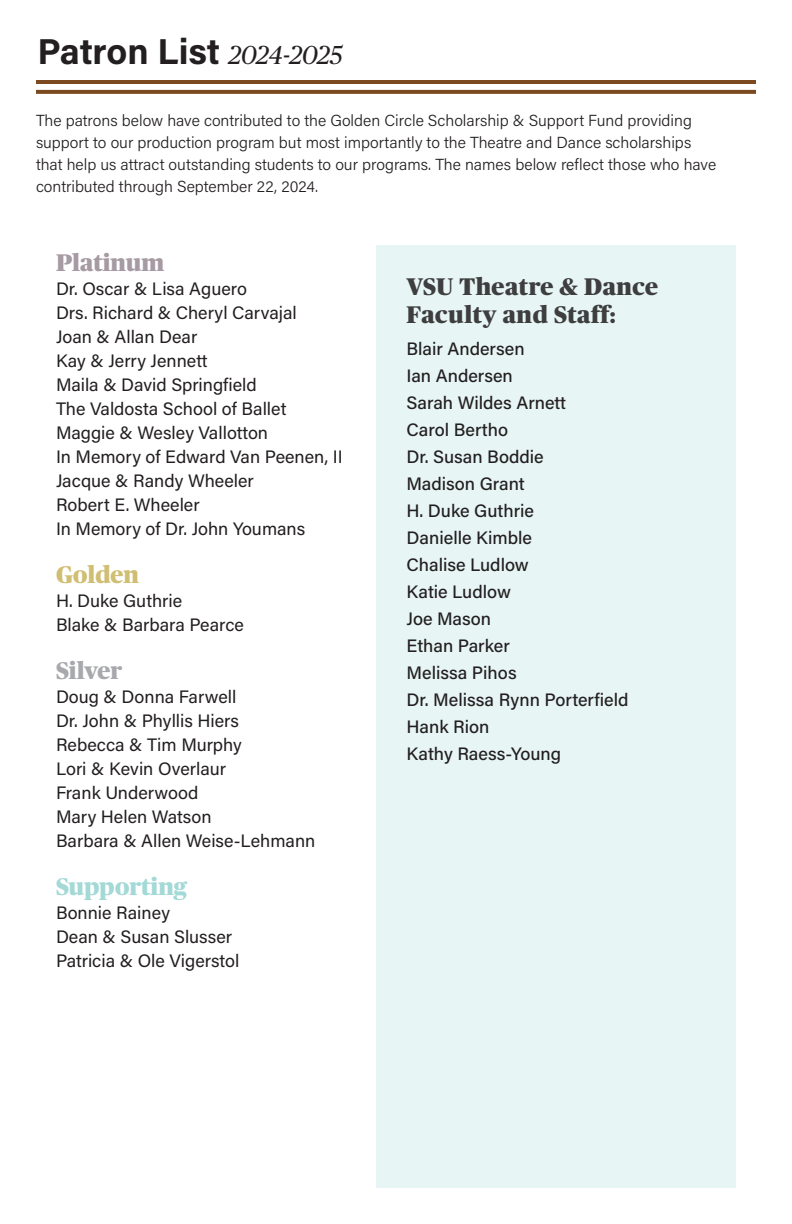
<style>
.page{position:relative;width:792px;height:1224px;background:#fff}
.page>*{position:absolute;margin:0;border:0;box-sizing:border-box;transform-origin:0 0}
.t1{font:700 36px "Acumin Pro";letter-spacing:-.005em;color:#231f20}
.t2{font:900 24px/28px "Publico Headline";letter-spacing:.02em;color:#3e3e3f}
.t3{font:900 24px "Publico Headline";color:#a3d9d6}
.t4{font:900 24px "Publico Headline";color:#a69ba3}
.t5{font:900 24px "Publico Headline";color:#d0be73}
.t6{font:900 24px "Publico Headline";color:#a8a9ad}
.t7{font:18px "Acumin Pro";color:#231f20}
.t8{font:500 18px "Acumin Pro";color:#231f20}
.t9{font:300 16px/22px "Acumin Pro";color:#231f20}
.s1{font-family:"Publico Headline";font-weight:400;font-style:italic;font-size:26px}
</style>
<div class="page">
<div style="left:376px;top:246px;width:360px;height:942px;background:#e7f5f4"></div>
<hr style="left:36px;top:80px;width:720px;height:4px;background:#7c4a20">
<svg style="left:36px;top:90px;width:720px;height:4px;background:#7f4f26"></svg>
<p class="t1" style="left:38px;top:26px;width:307px">Patron List <span class="s1">2024-2025</span></p>
<p class="t9" style="left:36px;top:109px;width:682px">The patrons below have contributed to the Golden Circle Scholarship &amp; Support Fund providing support to our production program but most importantly to the Theatre and Dance scholarships that help us attract outstanding students to our programs. The names below reflect those who have contributed through September 22, 2024.</p>
<p class="t4" style="left:56px;top:245px;width:110px">Platinum</p>
<p class="t7" style="left:56px;top:276px;width:192px">Dr. Oscar &amp; Lisa Aguero</p>
<p class="t7" style="left:56px;top:300px;width:242px">Drs. Richard &amp; Cheryl Carvajal</p>
<p class="t7" style="left:56px;top:324px;width:143px">Joan &amp; Allan Dear</p>
<p class="t7" style="left:56px;top:348px;width:153px">Kay &amp; Jerry Jennett</p>
<p class="t7" style="left:56px;top:372px;width:202px">Maila &amp; David Springfield</p>
<p class="t7" style="left:56px;top:396px;width:232px">The Valdosta School of Ballet</p>
<p class="t7" style="left:56px;top:420px;width:214px">Maggie &amp; Wesley Vallotton</p>
<p class="t7" style="left:56px;top:444px;width:288px">In Memory of Edward Van Peenen, II</p>
<p class="t7" style="left:56px;top:468px;width:199px">Jacque &amp; Randy Wheeler</p>
<p class="t7" style="left:56px;top:492px;width:145px">Robert E. Wheeler</p>
<p class="t7" style="left:56px;top:516px;width:251px">In Memory of Dr. John Youmans</p>
<p class="t5" style="left:56px;top:557px;width:85px">Golden</p>
<p class="t7" style="left:56px;top:588px;width:128px">H. Duke Guthrie</p>
<p class="t7" style="left:56px;top:612px;width:190px">Blake &amp; Barbara Pearce</p>
<p class="t6" style="left:56px;top:653px;width:68px">Silver</p>
<p class="t7" style="left:56px;top:684px;width:182px">Doug &amp; Donna Farwell</p>
<p class="t7" style="left:56px;top:708px;width:185px">Dr. John &amp; Phyllis Hiers</p>
<p class="t7" style="left:56px;top:732px;width:187px">Rebecca &amp; Tim Murphy</p>
<p class="t7" style="left:56px;top:756px;width:172px">Lori &amp; Kevin Overlaur</p>
<p class="t7" style="left:56px;top:780px;width:144px">Frank Underwood</p>
<p class="t7" style="left:56px;top:804px;width:157px">Mary Helen Watson</p>
<p class="t7" style="left:56px;top:828px;width:261px">Barbara &amp; Allen Weise-Lehmann</p>
<p class="t3" style="left:56px;top:869px;width:133px">Supporting</p>
<p class="t7" style="left:56px;top:900px;width:116px">Bonnie Rainey</p>
<p class="t7" style="left:56px;top:924px;width:178px">Dean &amp; Susan Slusser</p>
<p class="t7" style="left:56px;top:948px;width:185px">Patricia &amp; Ole Vigerstol</p>
<p class="t2" style="left:407px;top:271px;width:253px">VSU Theatre &amp; Dance<br>Faculty and Staff:</p>
<p class="t8" style="left:407px;top:336px;width:120px">Blair Andersen</p>
<p class="t8" style="left:407px;top:363px;width:108px">Ian Andersen</p>
<p class="t8" style="left:407px;top:390px;width:161px">Sarah Wildes Arnett</p>
<p class="t8" style="left:407px;top:417px;width:103px">Carol Bertho</p>
<p class="t8" style="left:407px;top:444px;width:139px">Dr. Susan Boddie</p>
<p class="t8" style="left:407px;top:471px;width:120px">Madison Grant</p>
<p class="t8" style="left:407px;top:498px;width:129px">H. Duke Guthrie</p>
<p class="t8" style="left:407px;top:525px;width:127px">Danielle Kimble</p>
<p class="t8" style="left:407px;top:552px;width:124px">Chalise Ludlow</p>
<p class="t8" style="left:407px;top:579px;width:106px">Katie Ludlow</p>
<p class="t8" style="left:407px;top:606px;width:86px">Joe Mason</p>
<p class="t8" style="left:407px;top:633px;width:105px">Ethan Parker</p>
<p class="t8" style="left:407px;top:660px;width:112px">Melissa Pihos</p>
<p class="t8" style="left:407px;top:687px;width:224px">Dr. Melissa Rynn Porterfield</p>
<p class="t8" style="left:407px;top:714px;width:84px">Hank Rion</p>
<p class="t8" style="left:407px;top:741px;width:156px">Kathy Raess-Young</p>
</div>
